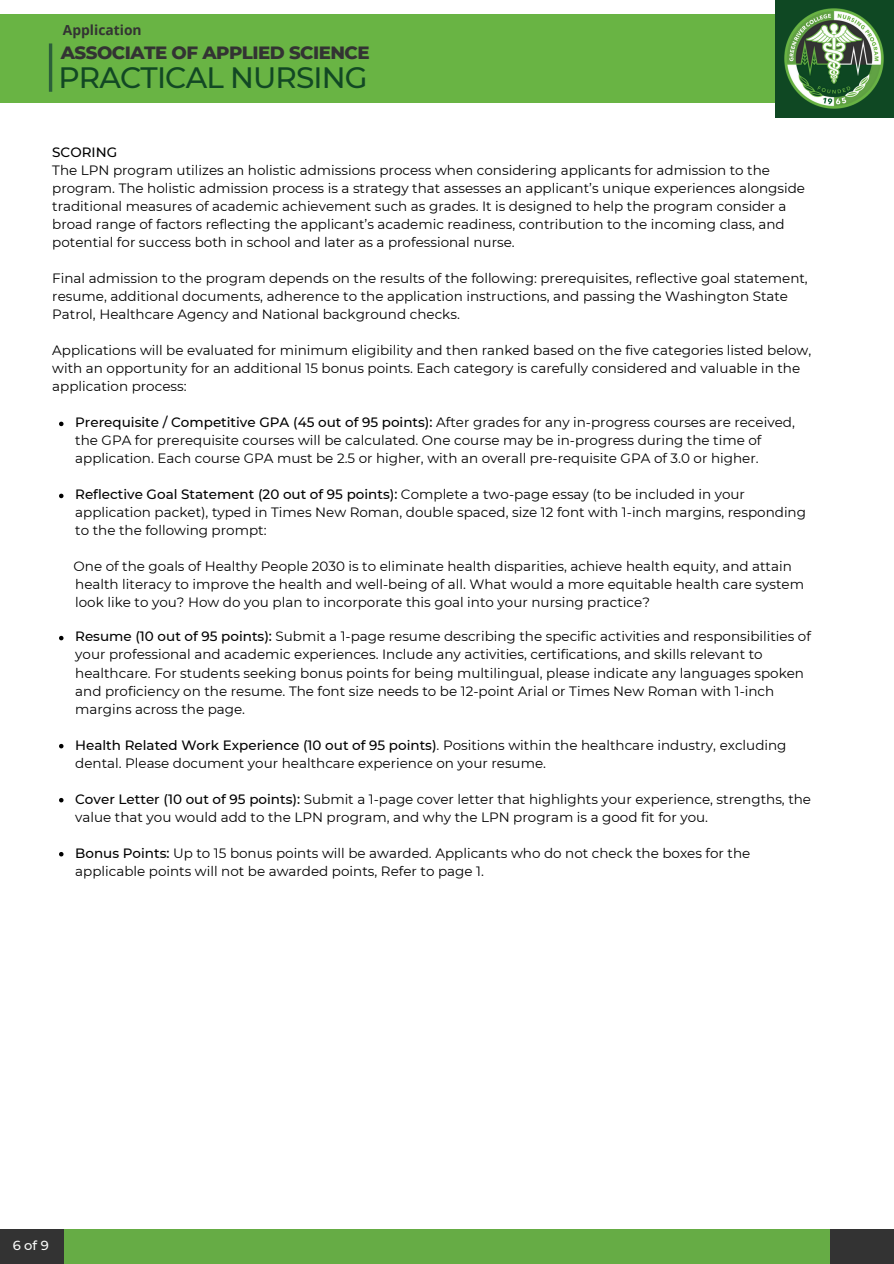
<style>
.page{position:relative;width:894px;height:1264px;background:#fff}
.page>*{position:absolute;margin:0;border:0;box-sizing:border-box;transform-origin:0 0}
.t1{font:500 29.4px "Montserrat";letter-spacing:-.03em;color:#124824}
.t2{font:800 18.15px "Montserrat";letter-spacing:-.03em;color:#333}
.t3{font:700 13.8px "Open Sans";color:#333}
.t4{font:13.5px/18px "Montserrat";color:#000}
.t5{font:500 13.5px "Montserrat";color:#000}
.t6{font:500 13.05px "Montserrat";color:#fbfcfb}
.s1{font-weight:500}
.s2{color:#fff}
</style>
<div class="page">
<div style="left:0;top:14px;width:779px;height:88px;background:#69b444"></div>
<div style="left:775px;top:0;width:118px;height:118px;background:#0f4823"></div>
<div style="left:64px;top:1228px;width:766px;height:35px;background:#66ac45"></div>
<div style="left:0;top:1228px;width:64px;height:35px;background:#333"></div>
<div style="left:830px;top:1228px;width:63px;height:35px;background:#333"></div>
<img style="left:784px;top:8px;width:100px;height:101px">
<hr style="left:49px;top:43px;width:3px;height:49px;background:#2c603a">
<svg style="left:59px;top:421px;width:4px;height:5px"></svg>
<svg style="left:59px;top:493px;width:4px;height:5px"></svg>
<svg style="left:59px;top:636px;width:4px;height:4px"></svg>
<svg style="left:59px;top:744px;width:4px;height:4px"></svg>
<svg style="left:59px;top:798px;width:4px;height:4px"></svg>
<svg style="left:59px;top:852px;width:4px;height:4px"></svg>
<p class="t3" style="left:63px;top:20px;width:80px">Application</p>
<h2 class="t2" style="left:61px;top:41px;width:310px">ASSOCIATE OF APPLIED SCIENCE</h2>
<h1 class="t1" style="left:59px;top:59px;width:310px">PRACTICAL NURSING</h1>
<p class="t5" style="left:52px;top:144px;width:66px">SCORING</p>
<p class="t4" style="left:52px;top:161px;width:754px">The LPN program utilizes an holistic admissions process when considering applicants for admission to the program. The holistic admission process is a strategy that assesses an applicant’s unique experiences alongside traditional measures of academic achievement such as grades. It is designed to help the program consider a broad range of factors reflecting the applicant’s academic readiness, contribution to the incoming class, and potential for success both in school and later as a professional nurse.</p>
<p class="t4" style="left:52px;top:269px;width:756px">Final admission to the program depends on the results of the following: prerequisites, reflective goal statement, resume, additional documents, adherence to the application instructions, and passing the Washington State<br>Patrol, Healthcare Agency and National background checks.</p>
<p class="t4" style="left:52px;top:341px;width:760px">Applications will be evaluated for minimum eligibility and then ranked based on the five categories listed below, with an opportunity for an additional 15 bonus points. Each category is carefully considered and valuable in the application process:</p>
<p class="t4" style="left:75px;top:413px;width:721px"><span class="s1">Prerequisite / Competitive GPA (45 out of 95 points):</span> After grades for any in-progress courses are received, the GPA for prerequisite courses will be calculated. One course may be in-progress during the time of application. Each course GPA must be 2.5 or higher, with an overall pre-requisite GPA of 3.0 or higher.</p>
<p class="t4" style="left:75px;top:485px;width:732px"><span class="s1">Reflective Goal Statement (20 out of 95 points):</span> Complete a two-page essay (to be included in your application packet), typed in Times New Roman, double spaced, size 12 font with 1-inch margins, responding to the the following prompt:</p>
<p class="t4" style="left:52px;top:557px;width:753px;text-indent:21px">One of the goals of Healthy People 2030 is to eliminate health disparities, achieve health equity, and attain <span class="s2">........</span>health literacy to improve the health and well-being of all. What would a more equitable health care system <span class="s2">........</span>look like to you? How do you plan to incorporate this goal into your nursing practice?</p>
<p class="t4" style="left:75px;top:627px;width:737px"><span class="s1">Resume (10 out of 95 points):</span> Submit a 1-page resume describing the specific activities and responsibilities of your professional and academic experiences. Include any activities, certifications, and skills relevant to healthcare. For students seeking bonus points for being multilingual, please indicate any languages spoken and proficiency on the resume. The font size needs to be 12-point Arial or Times New Roman with 1-inch margins across the page.</p>
<p class="t4" style="left:75px;top:735px;width:712px"><span class="s1">Health Related Work Experience (10 out of 95 points)</span>. Positions within the healthcare industry, excluding dental. Please document your healthcare experience on your resume.</p>
<p class="t4" style="left:75px;top:789px;width:737px"><span class="s1">Cover Letter (10 out of 95 points):</span> Submit a 1-page cover letter that highlights your experience, strengths, the value that you would add to the LPN program, and why the LPN program is a good fit for you.</p>
<p class="t4" style="left:75px;top:843px;width:676px"><span class="s1">Bonus Points:</span> Up to 15 bonus points will be awarded. Applicants who do not check the boxes for the applicable points will not be awarded points, Refer to page 1.</p>
<p class="t6" style="left:13px;top:1237px;width:38px">6 of 9</p>
</div>
